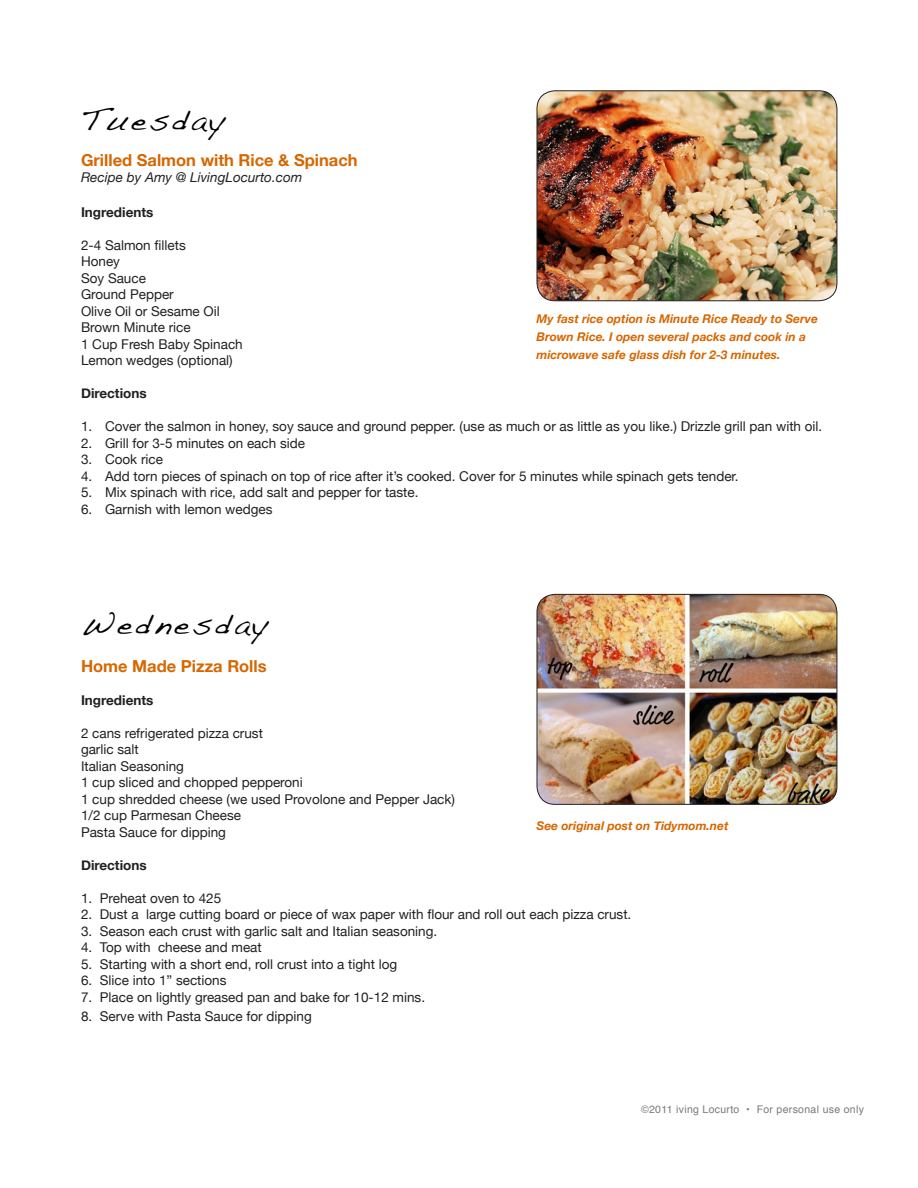
<style>
.page{position:relative;width:918px;height:1188px;background:#fff}
.page>*{position:absolute;margin:0;border:0;box-sizing:border-box;transform-origin:0 0}
.t1{font:30px "Handwriting Dakota";letter-spacing:.1em;color:#000;scale:1.05 1}
.t2{font:700 16.5px "Helvetica Neue";color:#d66700}
.t3{font:13.5px/16.5px "Helvetica Neue";color:#231f20}
.t4{font:700 13.5px "Helvetica Neue";color:#231f20}
.t5{font:italic 13.5px "Helvetica Neue";color:#231f20}
.t6{font:italic 700 12px/18px "Helvetica Neue";color:#d66700}
.t7{font:10.5px "Helvetica";letter-spacing:.03em;color:#787a7d}
</style>
<div class="page">
<img style="left:537px;top:91px;width:300px;height:210px">
<div style="left:537px;top:90px;width:300px;height:211px;border:1px solid #231f20;border-radius:18px"></div>
<img style="left:537px;top:594px;width:300px;height:210px">
<div style="left:537px;top:594px;width:300px;height:211px;border:1px solid #231f20;border-radius:18px"></div>
<h1 class="t1" style="left:81px;top:98px;width:138px">Tuesday</h1>
<p class="t2" style="left:81px;top:154px;width:278px">Grilled Salmon with Rice &amp; Spinach</p>
<p class="t5" style="left:81px;top:172px;width:223px">Recipe by Amy @ LivingLocurto.com</p>
<p class="t4" style="left:81px;top:207px;width:74px">Ingredients</p>
<p class="t3" style="left:81px;top:236px;width:163px">2-4 Salmon fillets<br>Honey<br>Soy Sauce<br>Ground Pepper<br>Olive Oil or Sesame Oil<br>Brown Minute rice<br>1 Cup Fresh Baby Spinach<br>Lemon wedges (optional)</p>
<p class="t4" style="left:81px;top:388px;width:67px">Directions</p>
<p class="t3" style="left:81px;top:419px;width:743px">1. Cover the salmon in honey, soy sauce and ground pepper. (use as much or as little as you like.) Drizzle grill pan with oil.</p>
<p class="t3" style="left:81px;top:436px;width:226px">2. Grill for 3-5 minutes on each side</p>
<p class="t3" style="left:81px;top:452px;width:83px">3. Cook rice</p>
<p class="t3" style="left:81px;top:469px;width:659px">4. Add torn pieces of spinach on top of rice after it’s cooked. Cover for 5 minutes while spinach gets tender.</p>
<p class="t3" style="left:81px;top:485px;width:339px">5. Mix spinach with rice, add salt and pepper for taste.</p>
<p class="t3" style="left:81px;top:502px;width:193px">6. Garnish with lemon wedges</p>
<p class="t6" style="left:537px;top:311px;width:283px">My fast rice option is Minute Rice Ready to Serve<br>Brown Rice. I open several packs and cook in a microwave safe glass dish for 2-3 minutes.</p>
<h1 class="t1" style="left:81px;top:602px;width:179px">Wednesday</h1>
<p class="t2" style="left:81px;top:660px;width:187px">Home Made Pizza Rolls</p>
<p class="t4" style="left:81px;top:695px;width:74px">Ingredients</p>
<p class="t3" style="left:81px;top:726px;width:376px">2 cans refrigerated pizza crust<br>garlic salt<br>Italian Seasoning<br>1 cup sliced and chopped pepperoni<br>1 cup shredded cheese (we used Provolone and Pepper Jack)<br>1/2 cup Parmesan Cheese<br>Pasta Sauce for dipping</p>
<p class="t4" style="left:81px;top:860px;width:67px">Directions</p>
<p class="t3" style="left:81px;top:891px;width:142px">1. Preheat oven to 425</p>
<p class="t3" style="left:81px;top:906px;width:552px">2. Dust a large cutting board or piece of wax paper with flour and roll out each pizza crust.</p>
<p class="t3" style="left:81px;top:924px;width:358px">3. Season each crust with garlic salt and Italian seasoning.</p>
<p class="t3" style="left:81px;top:940px;width:182px">4. Top with cheese and meat</p>
<p class="t3" style="left:81px;top:957px;width:318px">5. Starting with a short end, roll crust into a tight log</p>
<p class="t3" style="left:81px;top:973px;width:147px">6. Slice into 1” sections</p>
<p class="t3" style="left:81px;top:990px;width:346px">7. Place on lightly greased pan and bake for 10-12 mins.</p>
<p class="t3" style="left:81px;top:1010px;width:232px">8. Serve with Pasta Sauce for dipping</p>
<p class="t6" style="left:537px;top:818px;width:194px">See original post on Tidymom.net</p>
<p class="t7" style="left:641px;top:1102px;width:224px">©2011 iving Locurto • For personal use only</p>
</div>
